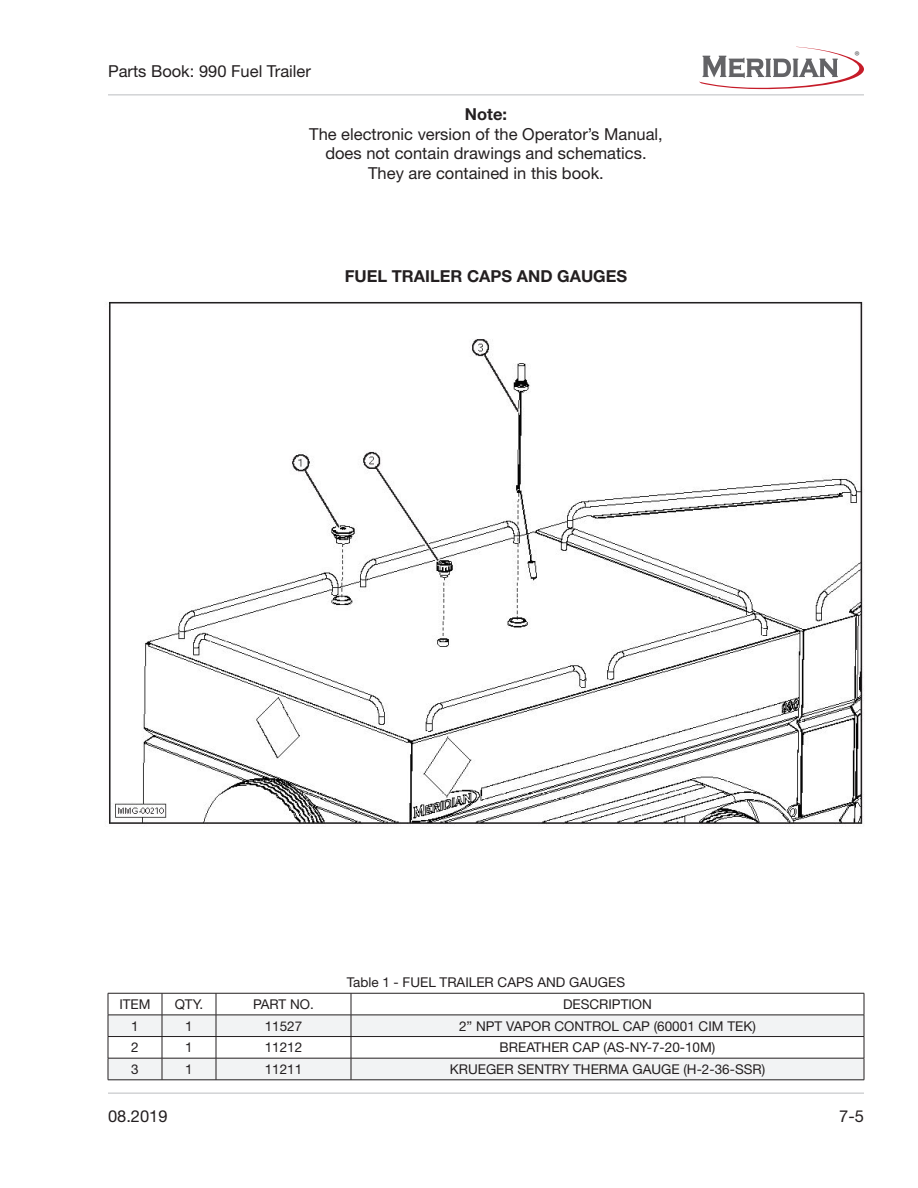
<style>
.page{position:relative;width:918px;height:1188px;background:#fff}
.page>*{position:absolute;margin:0;border:0;box-sizing:border-box;transform-origin:0 0}
.PARAGRAPH_TITLE{font:16.5px "Helvetica Neue LT Pro";color:#231f20}
.PARAGRAPH_TITLE-2{font:700 16.5px "Helvetica Neue LT Std";color:#231f20}
.PARAGRAPH_TITLE-3{font:13.5px "Helvetica Neue LT Pro";color:#231f20}
.t1{font:12.75px "Myriad";color:#57585a}
</style>
<div class="page">
<hr style="left:108px;top:94px;width:756px;height:1px;background:#bcbdc0">
<hr style="left:108px;top:1093px;width:756px;height:1px;background:#bcbdc0">
<svg style="left:699px;top:47px;width:165px;height:42px"></svg>
<img style="left:109px;top:301px;width:755px;height:526px">
<svg style="left:109px;top:1016px;width:755px;height:64px;fill:#f2f3f4"></svg>
<hr style="left:108px;top:993px;width:54px;height:1px;background:#231f20">
<hr style="left:162px;top:993px;width:54px;height:1px;background:#231f20">
<hr style="left:216px;top:993px;width:135px;height:1px;background:#231f20">
<hr style="left:351px;top:993px;width:513px;height:1px;background:#231f20">
<hr style="left:108px;top:1015px;width:54px;height:1px;background:#231f20">
<hr style="left:162px;top:1015px;width:54px;height:1px;background:#231f20">
<hr style="left:216px;top:1015px;width:135px;height:1px;background:#231f20">
<hr style="left:351px;top:1015px;width:513px;height:1px;background:#231f20">
<hr style="left:108px;top:1036px;width:54px;height:1px;background:#231f20">
<hr style="left:162px;top:1036px;width:54px;height:1px;background:#231f20">
<hr style="left:216px;top:1036px;width:135px;height:1px;background:#231f20">
<hr style="left:351px;top:1036px;width:513px;height:1px;background:#231f20">
<hr style="left:108px;top:1058px;width:54px;height:1px;background:#231f20">
<svg style="left:108px;top:993px;width:1px;height:87px"></svg>
<hr style="left:162px;top:1058px;width:54px;height:1px;background:#231f20">
<svg style="left:162px;top:993px;width:1px;height:87px"></svg>
<hr style="left:216px;top:1058px;width:135px;height:1px;background:#231f20">
<svg style="left:216px;top:993px;width:1px;height:87px"></svg>
<hr style="left:351px;top:1058px;width:513px;height:1px;background:#231f20">
<svg style="left:351px;top:993px;width:1px;height:87px"></svg>
<svg style="left:864px;top:993px;width:1px;height:87px"></svg>
<hr style="left:108px;top:1080px;width:54px;height:1px;background:#231f20">
<hr style="left:162px;top:1080px;width:54px;height:1px;background:#231f20">
<hr style="left:216px;top:1080px;width:135px;height:1px;background:#231f20">
<hr style="left:351px;top:1080px;width:513px;height:1px;background:#231f20">
<p class="PARAGRAPH_TITLE" style="left:108px;top:61px;width:204px">Parts Book: 990 Fuel Trailer</p>
<p class="PARAGRAPH_TITLE-2" style="left:465px;top:104px;width:44px">Note:</p>
<p class="PARAGRAPH_TITLE" style="left:309px;top:124px;width:355px">The electronic version of the Operator’s Manual,</p>
<p class="PARAGRAPH_TITLE" style="left:325px;top:143px;width:323px">does not contain drawings and schematics.</p>
<p class="PARAGRAPH_TITLE" style="left:368px;top:163px;width:237px">They are contained in this book.</p>
<p class="PARAGRAPH_TITLE-2" style="left:345px;top:266px;width:284px">FUEL TRAILER CAPS AND GAUGES</p>
<p class="t1" style="left:854px;top:48px;width:7px">®</p>
<p class="PARAGRAPH_TITLE-3" style="left:347px;top:974px;width:280px">Table 1 - FUEL TRAILER CAPS AND GAUGES</p>
<p class="PARAGRAPH_TITLE-3" style="left:119px;top:996px;width:33px">ITEM</p>
<p class="PARAGRAPH_TITLE-3" style="left:175px;top:996px;width:30px">QTY.</p>
<p class="PARAGRAPH_TITLE-3" style="left:253px;top:996px;width:62px">PART NO.</p>
<p class="PARAGRAPH_TITLE-3" style="left:563px;top:996px;width:90px">DESCRIPTION</p>
<p class="PARAGRAPH_TITLE-3" style="left:131px;top:1017px;width:9px">1</p>
<p class="PARAGRAPH_TITLE-3" style="left:185px;top:1017px;width:9px">1</p>
<p class="PARAGRAPH_TITLE-3" style="left:265px;top:1017px;width:39px">11527</p>
<p class="PARAGRAPH_TITLE-3" style="left:459px;top:1017px;width:298px">2” NPT VAPOR CONTROL CAP (60001 CIM TEK)</p>
<p class="PARAGRAPH_TITLE-3" style="left:131px;top:1039px;width:9px">2</p>
<p class="PARAGRAPH_TITLE-3" style="left:185px;top:1039px;width:9px">1</p>
<p class="PARAGRAPH_TITLE-3" style="left:265px;top:1039px;width:39px">11212</p>
<p class="PARAGRAPH_TITLE-3" style="left:500px;top:1039px;width:217px">BREATHER CAP (AS-NY-7-20-10M)</p>
<p class="PARAGRAPH_TITLE-3" style="left:131px;top:1061px;width:9px">3</p>
<p class="PARAGRAPH_TITLE-3" style="left:185px;top:1061px;width:9px">1</p>
<p class="PARAGRAPH_TITLE-3" style="left:265px;top:1061px;width:39px">11211</p>
<p class="PARAGRAPH_TITLE-3" style="left:450px;top:1061px;width:317px">KRUEGER SENTRY THERMA GAUGE (H-2-36-SSR)</p>
<p class="PARAGRAPH_TITLE" style="left:108px;top:1106px;width:61px">08.2019</p>
<p class="PARAGRAPH_TITLE" style="left:839px;top:1106px;width:26px">7-5</p>
</div>
